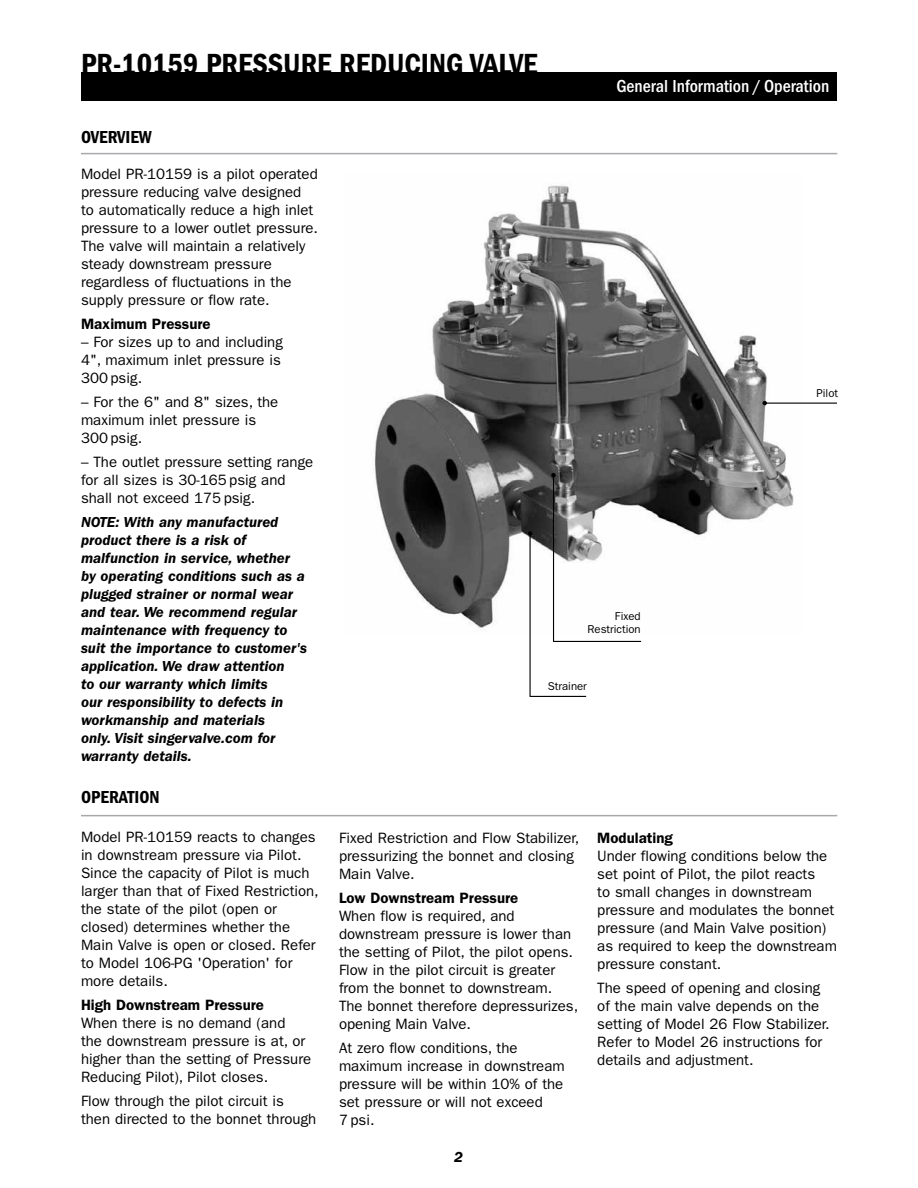
<style>
.page{position:relative;width:918px;height:1188px;background:#fff}
.page>*{position:absolute;margin:0;border:0;box-sizing:border-box;transform-origin:0 0}
.t1{font:30.15px "ITC Franklin Gothic Std Dm Cd";color:#000}
.t2{font:500 condensed 18px "ITC Franklin Gothic Std";color:#fff}
.t3{font:18px "ITC Franklin Gothic Std Dm Cd";color:#000}
.t4{font:15px/18px "ITC Franklin Gothic Std";color:#000}
.t5{font:italic 600 15px/18px "ITC Franklin Gothic Std";color:#000}
.t6{font:600 15px "ITC Franklin Gothic Std";color:#000}
.t7{font:11.4px/13.5px "ITC Franklin Gothic Std";color:#000;text-align:right}
</style>
<div class="page">
<div style="left:81px;top:72px;width:755px;height:28px;background:#000"></div>
<hr style="left:81px;top:153px;width:756px;height:1px;background:#a7a9ac">
<hr style="left:81px;top:815px;width:756px;height:1px;background:#a7a9ac">
<img style="left:374px;top:185px;width:427px;height:450px">
<hr style="left:530px;top:534px;width:1px;height:163px;background:#000">
<svg style="left:528px;top:531px;width:4px;height:5px"></svg>
<hr style="left:530px;top:696px;width:56px;height:1px;background:#000">
<hr style="left:765px;top:403px;width:72px;height:1px;background:#000">
<svg style="left:762px;top:401px;width:5px;height:4px"></svg>
<hr style="left:553px;top:475px;width:1px;height:167px;background:#000">
<svg style="left:551px;top:473px;width:5px;height:4px"></svg>
<hr style="left:553px;top:641px;width:88px;height:1px;background:#000">
<h1 class="t1" style="left:81px;top:47px;width:458px">PR-10159 PRESSURE REDUCING VALVE</h1>
<p class="t2" style="left:616px;top:75px;width:214px">General Information / Operation</p>
<p class="t3" style="left:81px;top:127px;width:72px">OVERVIEW</p>
<p class="t4" style="left:81px;top:165px;width:239px">Model PR-10159 is a pilot operated pressure reducing valve designed<br>to automatically reduce a high inlet pressure to a lower outlet pressure.<br>The valve will maintain a relatively steady downstream pressure regardless of fluctuations in the supply pressure or flow rate.</p>
<p class="t6" style="left:81px;top:315px;width:131px">Maximum Pressure</p>
<p class="t4" style="left:81px;top:333px;width:203px">– For sizes up to and including<br>4", maximum inlet pressure is<br>300 psig.</p>
<p class="t4" style="left:81px;top:393px;width:199px">– For the 6" and 8" sizes, the maximum inlet pressure is<br>300 psig.</p>
<p class="t4" style="left:81px;top:453px;width:234px">– The outlet pressure setting range for all sizes is 30-165 psig and shall not exceed 175 psig.</p>
<p class="t5" style="left:81px;top:513px;width:228px">NOTE: With any manufactured product there is a risk of malfunction in service, whether by operating conditions such as a plugged strainer or normal wear and tear. We recommend regular maintenance with frequency to suit the importance to customer's application. We draw attention<br>to our warranty which limits<br>our responsibility to defects in workmanship and materials<br>only. Visit singervalve.com for warranty details.</p>
<p class="t3" style="left:81px;top:787px;width:80px">OPERATION</p>
<p class="t7" style="left:587px;top:609px;width:55px">Fixed<br>Restriction</p>
<p class="t7" style="left:548px;top:680px;width:41px">Strainer</p>
<p class="t7" style="left:816px;top:386px;width:23px">Pilot</p>
<p class="t4" style="left:81px;top:828px;width:239px">Model PR-10159 reacts to changes in downstream pressure via Pilot.<br>Since the capacity of Pilot is much larger than that of Fixed Restriction, the state of the pilot (open or closed) determines whether the<br>Main Valve is open or closed. Refer to Model 106-PG 'Operation' for more details.</p>
<p class="t6" style="left:81px;top:996px;width:184px">High Downstream Pressure</p>
<p class="t4" style="left:81px;top:1014px;width:232px">When there is no demand (and<br>the downstream pressure is at, or higher than the setting of Pressure<br>Reducing Pilot), Pilot closes.</p>
<p class="t4" style="left:81px;top:1092px;width:237px">Flow through the pilot circuit is then directed to the bonnet through</p>
<p class="t4" style="left:339px;top:829px;width:242px">Fixed Restriction and Flow Stabilizer, pressurizing the bonnet and closing<br>Main Valve.</p>
<p class="t6" style="left:339px;top:889px;width:181px">Low Downstream Pressure</p>
<p class="t4" style="left:339px;top:907px;width:241px">When flow is required, and downstream pressure is lower than the setting of Pilot, the pilot opens.<br>Flow in the pilot circuit is greater from the bonnet to downstream.<br>The bonnet therefore depressurizes, opening Main Valve.</p>
<p class="t4" style="left:339px;top:1039px;width:227px">At zero flow conditions, the maximum increase in downstream pressure will be within 10% of the set pressure or will not exceed<br>7 psi.</p>
<p class="t5" style="left:454px;top:1148px;width:10px">2</p>
<p class="t6" style="left:597px;top:829px;width:77px">Modulating</p>
<p class="t4" style="left:597px;top:847px;width:241px">Under flowing conditions below the set point of Pilot, the pilot reacts<br>to small changes in downstream pressure and modulates the bonnet pressure (and Main Valve position) as required to keep the downstream pressure constant.</p>
<p class="t4" style="left:597px;top:979px;width:234px">The speed of opening and closing of the main valve depends on the setting of Model 26 Flow Stabilizer.<br>Refer to Model 26 instructions for details and adjustment.</p>
</div>
